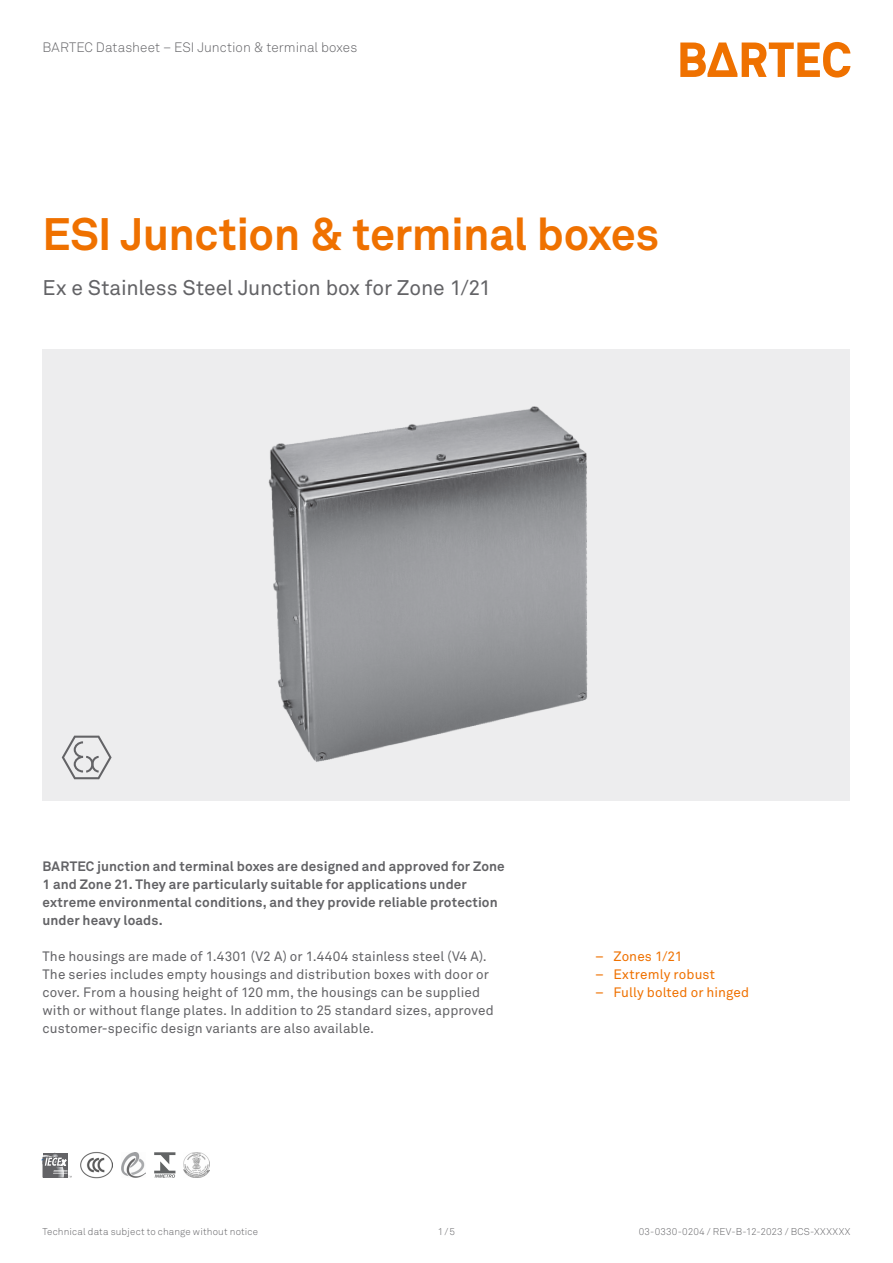
<style>
.page{position:relative;width:893px;height:1263px;background:#fff}
.page>*{position:absolute;margin:0;border:0;box-sizing:border-box;transform-origin:0 0}
._01_Productname_30{font:700 45px "Akkurat Pro";letter-spacing:-.01em;color:#ef7100}
._02_Subheadline_14{font:21px "Akkurat Pro";letter-spacing:-.01em;color:#636366}
._03_Copy_9{font:13.5px/18px "Akkurat Pro";letter-spacing:.005em;color:#636366}
._03_Copy_9-2{font:700 13.5px/18px "Akkurat Pro";letter-spacing:.01em;color:#636366}
.t1{font:13.5px "Akkurat Pro";letter-spacing:.005em;color:#ef7100}
.t2{font:300 13.5px "Akkurat Pro";letter-spacing:.005em;color:#636366}
.t3{font:300 9.75px "Akkurat Pro";letter-spacing:.015em;color:#636366}
</style>
<div class="page">
<svg style="left:680px;top:42px;width:170px;height:36px"></svg>
<div style="left:43px;top:349px;width:807px;height:451px;background:#ededee"></div>
<img style="left:268px;top:406px;width:320px;height:356px">
<svg style="left:62px;top:736px;width:50px;height:43px"></svg>
<svg style="left:43px;top:1153px;width:29px;height:24px"></svg>
<img style="left:80px;top:1152px;width:33px;height:26px">
<img style="left:121px;top:1152px;width:25px;height:26px">
<svg style="left:154px;top:1152px;width:21px;height:26px"></svg>
<img style="left:184px;top:1152px;width:25px;height:26px">
<p class="t2" style="left:43px;top:39px;width:316px">BARTEC Datasheet – ESI Junction &amp; terminal boxes</p>
<p class="_01_Productname_30" style="left:43px;top:206px;width:618px">ESI Junction &amp; terminal boxes</p>
<p class="_02_Subheadline_14" style="left:43px;top:275px;width:450px">Ex e Stainless Steel Junction box for Zone 1/21</p>
<p class="_03_Copy_9-2" style="left:43px;top:857px;width:464px">BARTEC junction and terminal boxes are designed and approved for Zone 1 and Zone 21. They are particularly suitable for applications under extreme environmental conditions, and they provide reliable protection under heavy loads.</p>
<p class="_03_Copy_9" style="left:43px;top:947px;width:453px">The housings are made of 1.4301 (V2 A) or 1.4404 stainless steel (V4 A).<br>The series includes empty housings and distribution boxes with door or cover. From a housing height of 120 mm, the housings can be supplied with or without flange plates. In addition to 25 standard sizes, approved customer-specific design variants are also available.</p>
<p class="t1" style="left:595px;top:948px;width:89px">– Zones 1/21</p>
<p class="t1" style="left:595px;top:966px;width:121px">– Extremly robust</p>
<p class="t1" style="left:595px;top:984px;width:155px">– Fully bolted or hinged</p>
<p class="t3" style="left:43px;top:1226px;width:217px">Technical data subject to change without notice</p>
<p class="t3" style="left:639px;top:1226px;width:213px">03-0330-0204 / REV-B-12-2023 / BCS-XXXXXX</p>
<p class="t3" style="left:438px;top:1226px;width:19px">1/5</p>
</div>
